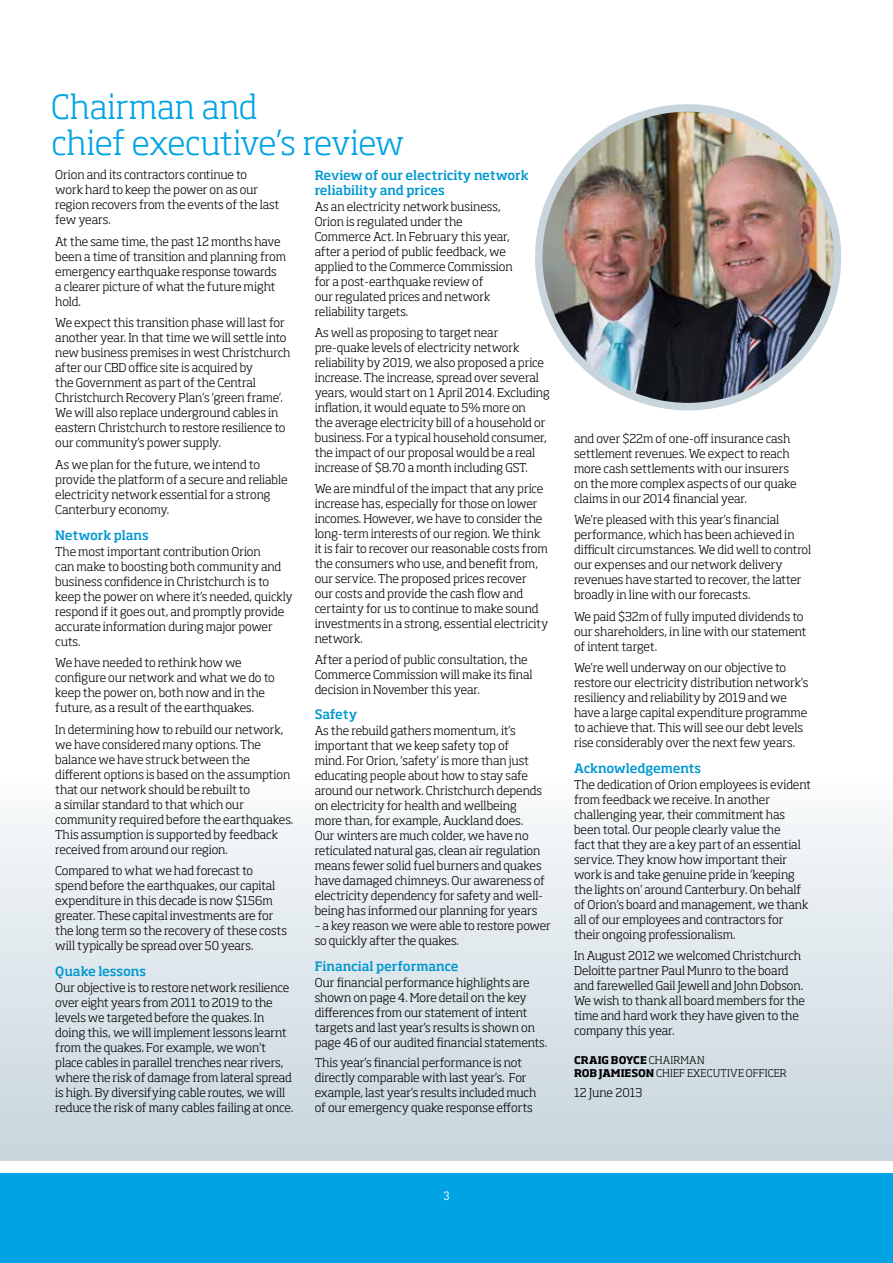
<style>
.page{position:relative;width:893px;height:1263px;background:#fff}
.page>*{position:absolute;margin:0;border:0;box-sizing:border-box;transform-origin:0 0}
.t1{font:300 33px/36px "Soho Std";letter-spacing:-.005em;color:#00a4e4}
.t2{font:500 12.75px/15px "Soho Std";letter-spacing:-.005em;color:#0098d1}
.t3{font:300 12px/15px "Soho Std";letter-spacing:-.005em;color:#000}
.t4{font:12px "DIN";color:#fff}
.t5{font:700 10.5px/13.5px "Soho Std";color:#000}
.t6{font:300 10.5px "Soho Std";letter-spacing:.015em;color:#000}
.s1{font-weight:300}
</style>
<div class="page">
<div style="left:0;top:1174px;width:893px;height:89px;background:#00a4e4"></div>
<div style="left:0;top:774px;width:893px;height:387px;background:linear-gradient(to bottom,#fafbfc,#c6d5dd)"></div>
<img style="left:539px;top:108px;width:298px;height:299px;border-radius:149px">
<div style="left:535px;top:104px;width:306px;height:306px;border:8px solid #c8d5dd;border-radius:50%"></div>
<h1 class="t1" style="left:51px;top:88px;width:355px">Chairman and<br>chief executive’s review</h1>
<p class="t3" style="left:55px;top:167px;width:226px">Orion and its contractors continue to<br>work hard to keep the power on as our region recovers from the events of the last few years.</p>
<p class="t3" style="left:55px;top:234px;width:232px">At the same time, the past 12 months have been a time of transition and planning from emergency earthquake response towards a clearer picture of what the future might hold.</p>
<p class="t3" style="left:55px;top:315px;width:237px">We expect this transition phase will last for another year. In that time we will settle into new business premises in west Christchurch after our CBD office site is acquired by<br>the Government as part of the Central Christchurch Recovery Plan’s ‘green frame’.<br>We will also replace underground cables in eastern Christchurch to restore resilience to our community’s power supply.</p>
<p class="t3" style="left:55px;top:456px;width:234px">As we plan for the future, we intend to provide the platform of a secure and reliable electricity network essential for a strong Canterbury economy.</p>
<p class="t2" style="left:55px;top:527px;width:95px">Network plans</p>
<p class="t3" style="left:55px;top:544px;width:239px">The most important contribution Orion<br>can make to boosting both community and business confidence in Christchurch is to keep the power on where it’s needed, quickly respond if it goes out, and promptly provide accurate information during major power cuts.</p>
<p class="t3" style="left:55px;top:655px;width:221px">We have needed to rethink how we configure our network and what we do to keep the power on, both now and in the future, as a result of the earthquakes.</p>
<p class="t3" style="left:55px;top:722px;width:240px">In determining how to rebuild our network, we have considered many options. The balance we have struck between the different options is based on the assumption that our network should be rebuilt to<br>a similar standard to that which our community required before the earthquakes.<br>This assumption is supported by feedback received from around our region.</p>
<p class="t3" style="left:55px;top:863px;width:233px">Compared to what we had forecast to spend before the earthquakes, our capital expenditure in this decade is now $156m greater. These capital investments are for the long term so the recovery of these costs will typically be spread over 50 years.</p>
<p class="t2" style="left:55px;top:964px;width:92px">Quake lessons</p>
<p class="t3" style="left:55px;top:980px;width:240px">Our objective is to restore network resilience over eight years from 2011 to 2019 to the levels we targeted before the quakes. In doing this, we will implement lessons learnt from the quakes. For example, we won’t place cables in parallel trenches near rivers, where the risk of damage from lateral spread is high. By diversifying cable routes, we will reduce the risk of many cables failing at once.</p>
<p class="t2" style="left:315px;top:167px;width:215px">Review of our electricity network reliability and prices</p>
<p class="t3" style="left:315px;top:199px;width:200px">As an electricity network business,<br>Orion is regulated under the<br>Commerce Act. In February this year, after a period of public feedback, we applied to the Commerce Commission for a post-earthquake review of<br>our regulated prices and network reliability targets.</p>
<p class="t3" style="left:315px;top:325px;width:237px">As well as proposing to target near pre-quake levels of electricity network reliability by 2019, we also proposed a price increase. The increase, spread over several years, would start on 1 April 2014. Excluding inflation, it would equate to 5% more on<br>the average electricity bill of a household or business. For a typical household consumer, the impact of our proposal would be a real increase of $8.70 a month including GST.</p>
<p class="t3" style="left:315px;top:481px;width:235px">We are mindful of the impact that any price increase has, especially for those on lower incomes. However, we have to consider the long-term interests of our region. We think it is fair to recover our reasonable costs from the consumers who use, and benefit from, our service. The proposed prices recover<br>our costs and provide the cash flow and certainty for us to continue to make sound investments in a strong, essential electricity network.</p>
<p class="t3" style="left:315px;top:652px;width:219px">After a period of public consultation, the<br>Commerce Commission will make its final decision in November this year.</p>
<p class="t2" style="left:315px;top:707px;width:44px">Safety</p>
<p class="t3" style="left:315px;top:723px;width:232px">As the rebuild gathers momentum, it’s important that we keep safety top of<br>mind. For Orion, ‘safety’ is more than just educating people about how to stay safe around our network. Christchurch depends on electricity for health and wellbeing more than, for example, Auckland does.<br>Our winters are much colder, we have no reticulated natural gas, clean air regulation means fewer solid fuel burners and quakes have damaged chimneys. Our awareness of electricity dependency for safety and well&shy;being has informed our planning for years</p>
<p class="t3" style="left:315px;top:918px;width:238px">– a key reason we were able to restore power so quickly after the quakes.</p>
<p class="t2" style="left:315px;top:958px;width:145px">Financial performance</p>
<p class="t3" style="left:315px;top:975px;width:234px">Our financial performance highlights are shown on page 4. More detail on the key differences from our statement of intent targets and last year’s results is shown on page 46 of our audited financial statements.</p>
<p class="t3" style="left:315px;top:1055px;width:223px">This year’s financial performance is not directly comparable with last year’s. For example, last year’s results included much of our emergency quake response efforts</p>
<p class="t3" style="left:574px;top:431px;width:224px">and over $22m of one-off insurance cash settlement revenues. We expect to reach more cash settlements with our insurers on the more complex aspects of our quake claims in our 2014 financial year.</p>
<p class="t3" style="left:574px;top:512px;width:239px">We’re pleased with this year’s financial performance, which has been achieved in difficult circumstances. We did well to control our expenses and our network delivery revenues have started to recover, the latter broadly in line with our forecasts.</p>
<p class="t3" style="left:574px;top:609px;width:234px">We paid $32m of fully imputed dividends to our shareholders, in line with our statement of intent target.</p>
<p class="t3" style="left:574px;top:660px;width:236px">We’re well underway on our objective to restore our electricity distribution network’s resiliency and reliability by 2019 and we have a large capital expenditure programme to achieve that. This will see our debt levels rise considerably over the next few years.</p>
<p class="t2" style="left:574px;top:760px;width:128px">Acknowledgements</p>
<p class="t3" style="left:574px;top:777px;width:238px">The dedication of Orion employees is evident from feedback we receive. In another challenging year, their commitment has been total. Our people clearly value the<br>fact that they are a key part of an essential service. They know how important their work is and take genuine pride in ‘keeping the lights on’ around Canterbury. On behalf of Orion’s board and management, we thank all of our employees and contractors for their ongoing professionalism.</p>
<p class="t3" style="left:574px;top:948px;width:232px">In August 2012 we welcomed Christchurch Deloitte partner Paul Munro to the board and farewelled Gail Jewell and John Dobson.<br>We wish to thank all board members for the time and hard work they have given to the company this year.</p>
<p class="t5" style="left:574px;top:1053px;width:95px">CRAIG BOYCE <span class="s1">Chairman<br></span>ROB JAMIESON <span class="s1">Chief</span></p>
<p class="t6" style="left:687px;top:1067px;width:73px">Executive Officer</p>
<p class="t3" style="left:574px;top:1085px;width:70px">12 June 2013</p>
<p class="t4" style="left:443px;top:1188px;width:8px">3</p>
</div>
